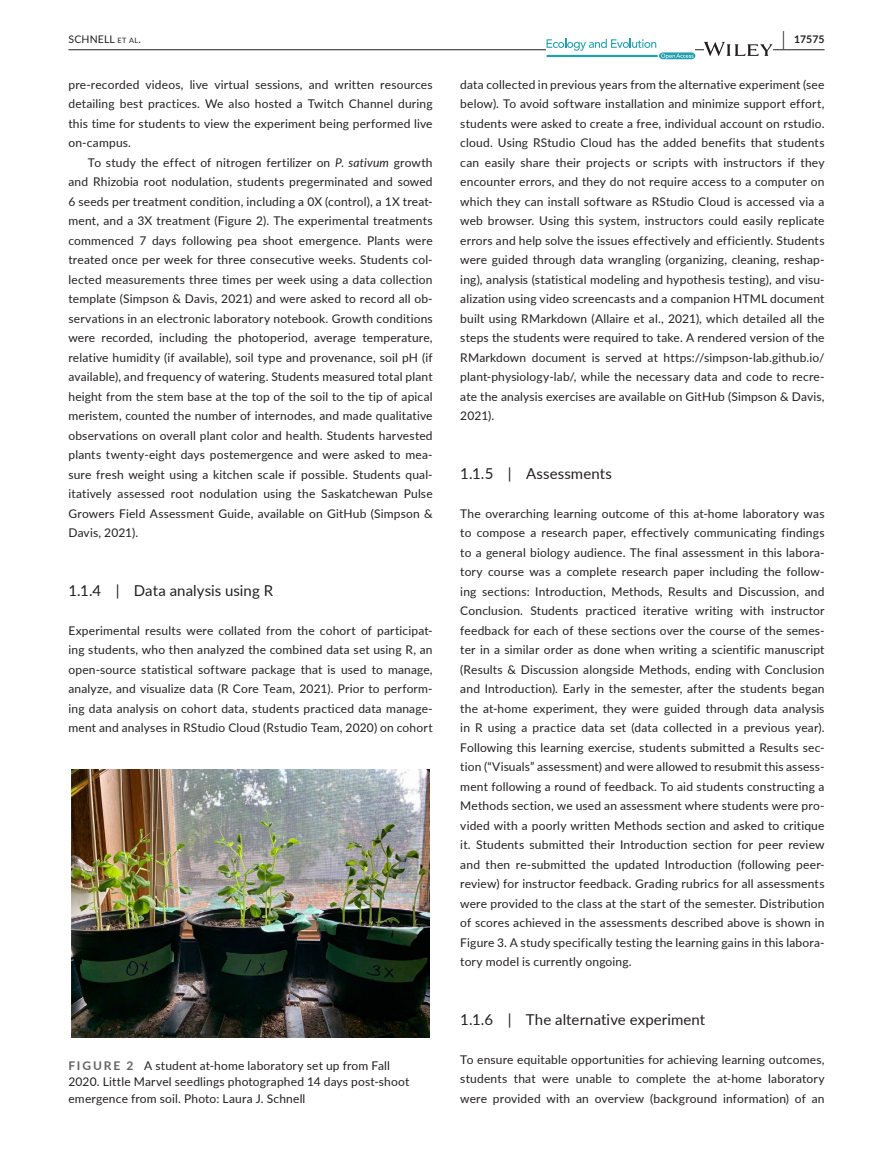
<style>
.page{position:relative;width:893px;height:1174px;background:#fff}
.page>*{position:absolute;margin:0;border:0;box-sizing:border-box;transform-origin:0 0}
.t1{font:15px "Lato";letter-spacing:.005em;color:#231f20}
.t2{font:12px/19.5px "Lato";letter-spacing:.015em;color:#231f20;text-align:justify}
.t3{font:10.5px "Lato";letter-spacing:.015em;color:#231f20}
.t4{font:700 10.5px "Lato";color:#231f20}
.s1{font-size:7.35px}
.s2{font-size:19.5px}
.s3{font-style:italic}
.s4{font-weight:700;color:#636366}
</style>
<div class="page">
<hr style="left:68px;top:49px;width:756px;height:1px;background:#231f20">
<svg style="left:547px;top:39px;width:148px;height:20px"></svg>
<svg style="left:704px;top:42px;width:69px;height:14px"></svg>
<div style="left:68px;top:770px;width:365px;height:267px;background:linear-gradient(to bottom,#fff,#fff)"></div>
<img style="left:72px;top:770px;width:357px;height:267px">
<p class="t3" style="left:68px;top:31px;width:74px">SCHNELL <span class="s1">et al</span>.</p>
<p class="t4" style="left:782px;top:31px;width:44px"><span class="s2">|</span> 17575</p>
<p class="t2" style="left:68px;top:74px;width:366px">pre-recorded videos, live virtual sessions, and written resources detailing best practices. We also hosted a Twitch Channel during this time for students to view the experiment being performed live on-campus.</p>
<p class="t2" style="left:68px;top:152px;width:366px;text-indent:20px">To study the effect of nitrogen fertilizer on <span class="s3">P</span>. <span class="s3">sativum</span> growth and Rhizobia root nodulation, students pregerminated and sowed 6 seeds per treatment condition, including a 0X (control), a 1X treat&shy;ment, and a 3X treatment (Figure 2). The experimental treatments commenced 7 days following pea shoot emergence. Plants were treated once per week for three consecutive weeks. Students col&shy;lected measurements three times per week using a data collection template (Simpson &amp; Davis, 2021) and were asked to record all ob&shy;servations in an electronic laboratory notebook. Growth conditions were recorded, including the photoperiod, average temperature, relative humidity (if available), soil type and provenance, soil pH (if available), and frequency of watering. Students measured total plant height from the stem base at the top of the soil to the tip of apical meristem, counted the number of internodes, and made qualitative observations on overall plant color and health. Students harvested plants twenty-eight days postemergence and were asked to mea&shy;sure fresh weight using a kitchen scale if possible. Students qual&shy;itatively assessed root nodulation using the Saskatchewan Pulse Growers Field Assessment Guide, available on GitHub (Simpson &amp; Davis, 2021).</p>
<p class="t2" style="left:460px;top:74px;width:366px">data collected in previous years from the alternative experiment (see below). To avoid software installation and minimize support effort, students were asked to create a free, individual account on rstudio. cloud. Using RStudio Cloud has the added benefits that students can easily share their projects or scripts with instructors if they encounter errors, and they do not require access to a computer on which they can install software as RStudio Cloud is accessed via a web browser. Using this system, instructors could easily replicate errors and help solve the issues effectively and efficiently. Students were guided through data wrangling (organizing, cleaning, reshap&shy;ing), analysis (statistical modeling and hypothesis testing), and visu&shy;alization using video screencasts and a companion HTML document built using RMarkdown (Allaire et al., 2021), which detailed all the steps the students were required to take. A rendered version of the RMarkdown document is served at https://simpson-lab.github.io/ plant-physiology-lab/, while the necessary data and code to recre&shy;ate the analysis exercises are available on GitHub (Simpson &amp; Davis, 2021).</p>
<p class="t1" style="left:460px;top:462px;width:153px">1.1.5 | Assessments</p>
<p class="t2" style="left:460px;top:503px;width:366px">The overarching learning outcome of this at-home laboratory was to compose a research paper, effectively communicating findings to a general biology audience. The final assessment in this labora&shy;tory course was a complete research paper including the follow&shy;ing sections: Introduction, Methods, Results and Discussion, and Conclusion. Students practiced iterative writing with instructor feedback for each of these sections over the course of the semes&shy;ter in a similar order as done when writing a scientific manuscript (Results &amp; Discussion alongside Methods, ending with Conclusion and Introduction). Early in the semester, after the students began the at-home experiment, they were guided through data analysis in R using a practice data set (data collected in a previous year).<br>Following this learning exercise, students submitted a Results sec&shy;tion (“Visuals” assessment) and were allowed to resubmit this assess&shy;ment following a round of feedback. To aid students constructing a Methods section, we used an assessment where students were pro&shy;vided with a poorly written Methods section and asked to critique it. Students submitted their Introduction section for peer review and then re-submitted the updated Introduction (following peer&shy;review) for instructor feedback. Grading rubrics for all assessments were provided to the class at the start of the semester. Distribution of scores achieved in the assessments described above is shown in Figure 3. A study specifically testing the learning gains in this labora&shy;tory model is currently ongoing.</p>
<p class="t1" style="left:68px;top:579px;width:206px">1.1.4 | Data analysis using R</p>
<p class="t2" style="left:68px;top:620px;width:366px">Experimental results were collated from the cohort of participat&shy;ing students, who then analyzed the combined data set using R, an open-source statistical software package that is used to manage, analyze, and visualize data (R Core Team, 2021). Prior to perform&shy;ing data analysis on cohort data, students practiced data manage&shy;ment and analyses in RStudio Cloud (Rstudio Team, 2020) on cohort</p>
<p class="t2" style="left:68px;top:1056px;width:342px;line-height:16.5px;text-align:left"><span class="s4">FIGURE 2</span> A student at-home laboratory set up from Fall<br>2020. Little Marvel seedlings photographed 14 days post-shoot emergence from soil. Photo: Laura J. Schnell</p>
<p class="t1" style="left:460px;top:1008px;width:247px">1.1.6 | The alternative experiment</p>
<p class="t2" style="left:460px;top:1049px;width:366px">To ensure equitable opportunities for achieving learning outcomes, students that were unable to complete the at-home laboratory were provided with an overview (background information) of an</p>
</div>
